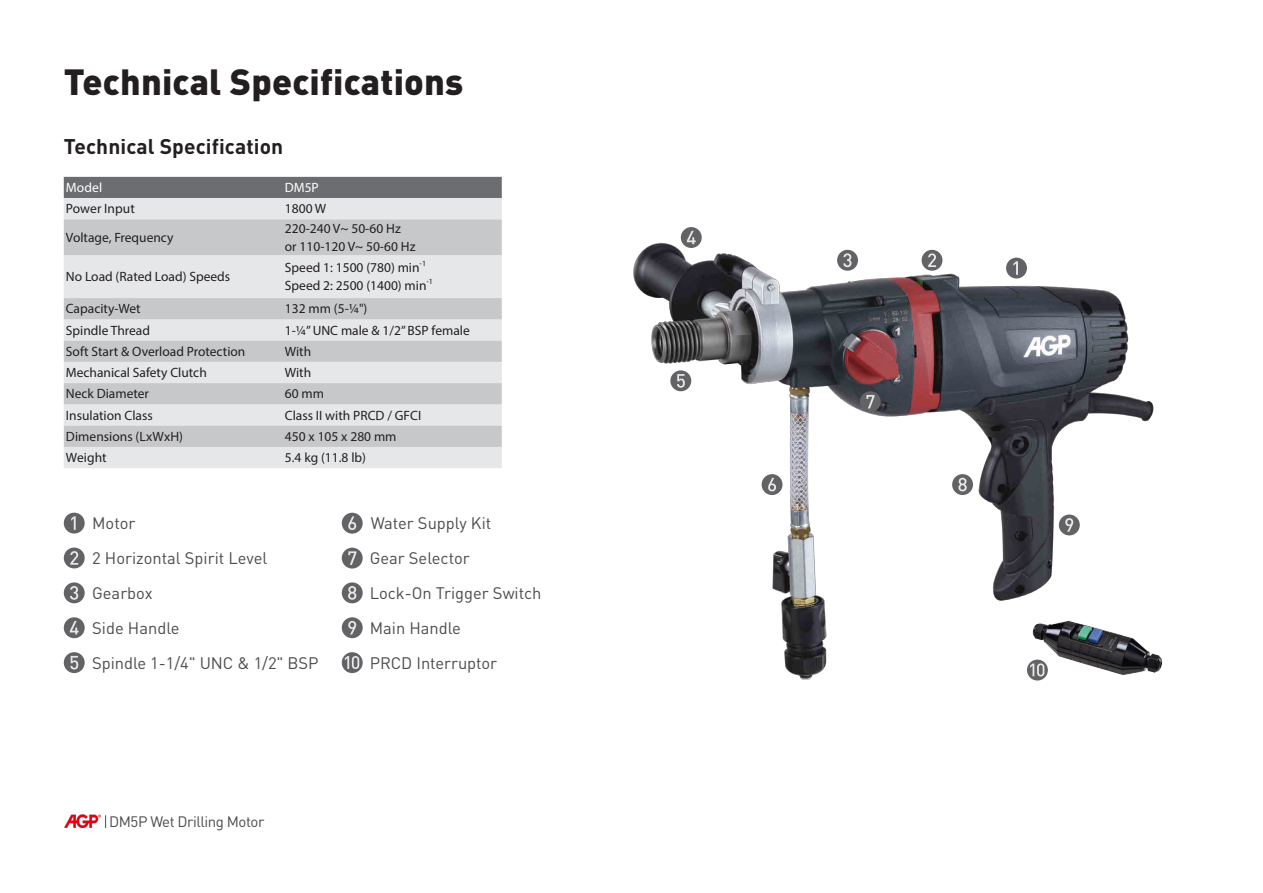
<style>
.page{position:relative;width:1263px;height:893px;background:#fff}
.page>*{position:absolute;margin:0;border:0;box-sizing:border-box;transform-origin:0 0}
.t1{font:900 36px "DIN Pro";letter-spacing:.005em;color:#231f20}
.t2{font:700 21px "DIN Pro";letter-spacing:.005em;color:#231f20}
.t3{font:16.5px/35px "DIN Pro";color:#4b4c4d}
.t4{font:15px "DIN Pro";letter-spacing:-.03em;color:#4b4c4d}
.t5{font:13.5px/18px "Myriad Pro";color:#231f20}
.t6{font:13.5px "Myriad Pro";letter-spacing:.005em;color:#fff}
.t7{font:7.8px "Myriad Pro";color:#231f20}
</style>
<div class="page">
<svg style="left:105px;top:815px;width:1px;height:13px"></svg>
<img style="left:64px;top:814px;width:37px;height:13px">
<img style="left:633px;top:241px;width:521px;height:440px">
<div style="left:64px;top:617px;width:21px;height:21px;background:#636366;border-radius:50%"></div>
<svg style="left:70px;top:621px;width:9px;height:13px"></svg>
<div style="left:681px;top:227px;width:21px;height:21px;background:#636366;border-radius:50%"></div>
<svg style="left:687px;top:231px;width:9px;height:13px"></svg>
<div style="left:342px;top:582px;width:21px;height:21px;background:#636366;border-radius:50%"></div>
<svg style="left:348px;top:586px;width:8px;height:14px"></svg>
<div style="left:952px;top:474px;width:21px;height:21px;background:#636366;border-radius:50%"></div>
<svg style="left:958px;top:478px;width:9px;height:13px"></svg>
<div style="left:64px;top:513px;width:21px;height:21px;background:#636366;border-radius:50%"></div>
<svg style="left:71px;top:516px;width:5px;height:14px"></svg>
<div style="left:1006px;top:258px;width:21px;height:21px;background:#636366;border-radius:50%"></div>
<svg style="left:1013px;top:261px;width:5px;height:14px"></svg>
<div style="left:64px;top:652px;width:21px;height:21px;background:#636366;border-radius:50%"></div>
<svg style="left:70px;top:656px;width:8px;height:13px"></svg>
<div style="left:670px;top:370px;width:21px;height:21px;background:#636366;border-radius:50%"></div>
<svg style="left:677px;top:374px;width:8px;height:14px"></svg>
<div style="left:64px;top:547px;width:21px;height:21px;background:#636366;border-radius:50%"></div>
<svg style="left:70px;top:551px;width:8px;height:14px"></svg>
<div style="left:921px;top:250px;width:21px;height:21px;background:#636366;border-radius:50%"></div>
<svg style="left:928px;top:253px;width:8px;height:14px"></svg>
<div style="left:342px;top:513px;width:21px;height:21px;background:#636366;border-radius:50%"></div>
<svg style="left:348px;top:516px;width:8px;height:14px"></svg>
<div style="left:762px;top:474px;width:20px;height:21px;background:#636366;border-radius:50%"></div>
<svg style="left:768px;top:478px;width:8px;height:13px"></svg>
<div style="left:64px;top:582px;width:21px;height:21px;background:#636366;border-radius:50%"></div>
<svg style="left:70px;top:586px;width:8px;height:14px"></svg>
<div style="left:837px;top:250px;width:21px;height:21px;background:#636366;border-radius:50%"></div>
<svg style="left:843px;top:253px;width:8px;height:14px"></svg>
<div style="left:342px;top:548px;width:21px;height:20px;background:#636366;border-radius:50%"></div>
<svg style="left:348px;top:551px;width:8px;height:14px"></svg>
<div style="left:860px;top:391px;width:21px;height:21px;background:#636366;border-radius:50%"></div>
<svg style="left:866px;top:395px;width:8px;height:13px"></svg>
<div style="left:64px;top:177px;width:438px;height:21px;background:#6c6d70"></div>
<div style="left:64px;top:198px;width:438px;height:270px;background:#e6e7e9"></div>
<svg style="left:64px;top:219px;width:438px;height:228px;background:#d5d6d8"></svg>
<img style="left:1027px;top:617px;width:136px;height:63px">
<div style="left:342px;top:617px;width:21px;height:21px;background:#636366;border-radius:50%"></div>
<svg style="left:348px;top:621px;width:8px;height:13px"></svg>
<div style="left:1059px;top:514px;width:21px;height:21px;background:#636366;border-radius:50%"></div>
<svg style="left:1065px;top:518px;width:8px;height:14px"></svg>
<svg style="left:342px;top:652px;width:21px;height:21px"></svg>
<svg style="left:345px;top:656px;width:14px;height:13px"></svg>
<div style="left:1027px;top:660px;width:21px;height:20px;background:#636366;border-radius:50%"></div>
<svg style="left:1030px;top:663px;width:14px;height:13px"></svg>
<h1 class="t1" style="left:64px;top:57px;width:401px">Technical Specifications</h1>
<h2 class="t2" style="left:64px;top:132px;width:221px">Technical Specification</h2>
<p class="t6" style="left:66px;top:179px;width:38px">Model</p>
<p class="t6" style="left:285px;top:179px;width:35px">DM5P</p>
<p class="t5" style="left:66px;top:200px;width:70px">Power Input</p>
<p class="t5" style="left:285px;top:200px;width:43px">1800 W</p>
<p class="t5" style="left:66px;top:228px;width:109px">Voltage, Frequency</p>
<p class="t5" style="left:285px;top:219px;width:132px">220-240 V~ 50-60 Hz or 110-120 V~ 50-60 Hz</p>
<p class="t5" style="left:66px;top:267px;width:166px">No Load (Rated Load) Speeds</p>
<p class="t5" style="left:285px;top:258px;width:136px">Speed 1: 1500 (780) min</p>
<p class="t7" style="left:420px;top:258px;width:8px">-1</p>
<p class="t5" style="left:285px;top:276px;width:143px">Speed 2: 2500 (1400) min</p>
<p class="t7" style="left:427px;top:276px;width:8px">-1</p>
<p class="t5" style="left:66px;top:300px;width:76px">Capacity-Wet</p>
<p class="t5" style="left:285px;top:300px;width:84px">132 mm (5-¼")</p>
<p class="t5" style="left:66px;top:321px;width:86px">Spindle Thread</p>
<p class="t5" style="left:285px;top:321px;width:186px">1-¼” UNC male &amp; 1/2” BSP female</p>
<p class="t5" style="left:66px;top:342px;width:181px">Soft Start &amp; Overload Protection</p>
<p class="t5" style="left:285px;top:342px;width:28px">With</p>
<p class="t5" style="left:66px;top:363px;width:142px">Mechanical Safety Clutch</p>
<p class="t5" style="left:285px;top:363px;width:28px">With</p>
<p class="t5" style="left:66px;top:385px;width:85px">Neck Diameter</p>
<p class="t5" style="left:285px;top:385px;width:41px">60 mm</p>
<p class="t5" style="left:66px;top:406px;width:88px">Insulation Class</p>
<p class="t5" style="left:285px;top:406px;width:138px">Class II with PRCD / GFCI</p>
<p class="t5" style="left:66px;top:427px;width:119px">Dimensions (LxWxH)</p>
<p class="t5" style="left:285px;top:427px;width:113px">450 x 105 x 280 mm</p>
<p class="t5" style="left:66px;top:448px;width:42px">Weight</p>
<p class="t5" style="left:285px;top:448px;width:83px">5.4 kg (11.8 lb)</p>
<p class="t3" style="left:92px;top:505px;width:45px">Motor</p>
<p class="t3" style="left:371px;top:505px;width:122px">Water Supply Kit</p>
<p class="t3" style="left:92px;top:540px;width:177px">2 Horizontal Spirit Level</p>
<p class="t3" style="left:370px;top:540px;width:102px">Gear Selector</p>
<p class="t3" style="left:92px;top:575px;width:62px">Gearbox</p>
<p class="t3" style="left:370px;top:575px;width:173px">Lock-On Trigger Switch</p>
<p class="t3" style="left:92px;top:609px;width:228px">Side Handle<br>Spindle 1-1/4" UNC &amp; 1/2" BSP</p>
<p class="t3" style="left:370px;top:609px;width:129px">Main Handle<br>PRCD Interruptor</p>
<p class="t4" style="left:109px;top:811px;width:157px">DM5P Wet Drilling Motor</p>
</div>
